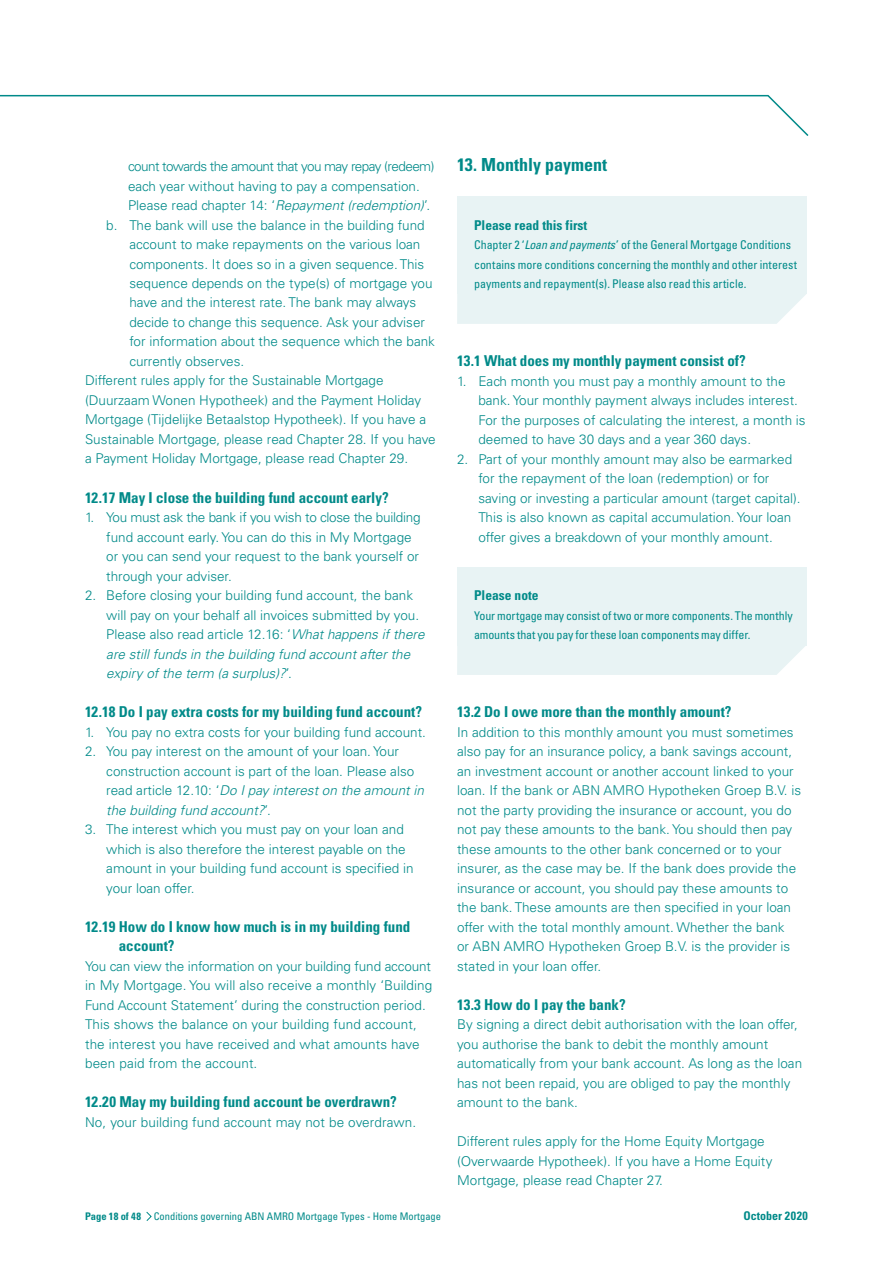
<style>
.page{position:relative;width:893px;height:1263px;background:#fff}
.page>*{position:absolute;margin:0;border:0;box-sizing:border-box;transform-origin:0 0}
.t1{font:700 condensed 18px "Univers LT Std";color:#008a89}
.t2{font:700 condensed 15px/19.5px "Univers LT Std";color:#008a89}
.t3{font:300 13.5px/19.5px "Univers LT Std";color:#008a89}
.t4{font:300 13.5px "Univers LT Std";letter-spacing:-.04em;color:#008a89}
.t5{font:700 condensed 13.5px "Univers LT Std";color:#008a89}
.t6{font:condensed 12px/19.5px "Univers LT Std";letter-spacing:-.005em;color:#008a89}
.t7{font:700 condensed 12px "Univers LT Std";color:#008a89}
.t8{font:condensed 10.5px "Univers LT Std";color:#008a89}
.s1{font-style:italic}
.s2{font-weight:700}
</style>
<div class="page">
<svg style="left:0;top:94px;width:809px;height:42px"></svg>
<svg style="left:146px;top:1211px;width:6px;height:10px"></svg>
<div style="left:457px;top:196px;width:349px;height:98px;background:#e8f3f4"></div>
<div style="left:457px;top:294px;width:349px;height:30px;background:#e8f3f4"></div>
<div style="left:457px;top:567px;width:349px;height:78px;background:#e8f3f4"></div>
<div style="left:457px;top:645px;width:349px;height:30px;background:#e8f3f4"></div>
<p class="t4" style="left:128px;top:158px;width:308px">count towards the amount that you may repay (redeem)</p>
<p class="t3" style="left:128px;top:176px;width:293px">each year without having to pay a compensation.</p>
<p class="t3" style="left:128px;top:195px;width:304px">Please read chapter 14: ‘<span class="s1">Repayment (redemption)</span>’.</p>
<p class="t3" style="left:106px;top:215px;width:320px">b. The bank will use the balance in the building fund</p>
<p class="t3" style="left:129px;top:234px;width:293px">account to make repayments on the various loan</p>
<p class="t3" style="left:129px;top:254px;width:296px">components. It does so in a given sequence. This</p>
<p class="t3" style="left:129px;top:273px;width:305px">sequence depends on the type(s) of mortgage you</p>
<p class="t3" style="left:129px;top:293px;width:288px">have and the interest rate. The bank may always</p>
<p class="t3" style="left:129px;top:312px;width:297px">decide to change this sequence. Ask your adviser</p>
<p class="t3" style="left:129px;top:332px;width:307px">for information about the sequence which the bank</p>
<p class="t3" style="left:129px;top:351px;width:116px">currently observes.</p>
<p class="t3" style="left:85px;top:371px;width:300px">Different rules apply for the Sustainable Mortgage</p>
<p class="t3" style="left:85px;top:390px;width:338px">(Duurzaam Wonen Hypotheek) and the Payment Holiday</p>
<p class="t3" style="left:85px;top:410px;width:343px">Mortgage (Tijdelijke Betaalstop Hypotheek). If you have a</p>
<p class="t3" style="left:85px;top:429px;width:352px">Sustainable Mortgage, please read Chapter 28. If you have</p>
<p class="t3" style="left:85px;top:449px;width:325px">a Payment Holiday Mortgage, please read Chapter 29.</p>
<p class="t2" style="left:85px;top:487px;width:305px">12.17 May I close the building fund account early?</p>
<p class="t3" style="left:106px;top:507px;width:316px;text-indent:-21px">1. You must ask the bank if you wish to close the building fund account early. You can do this in My Mortgage or you can send your request to the bank yourself or through your adviser.</p>
<p class="t3" style="left:106px;top:585px;width:320px;text-indent:-21px">2. Before closing your building fund account, the bank will pay on your behalf all invoices submitted by you.<br>Please also read article 12.16: ‘<span class="s1">What happens if there are still funds in the building fund account after the expiry of the term (a surplus)?</span>’.</p>
<p class="t2" style="left:85px;top:702px;width:339px">12.18 Do I pay extra costs for my building fund account?</p>
<p class="t3" style="left:85px;top:722px;width:342px">1. You pay no extra costs for your building fund account.</p>
<p class="t3" style="left:106px;top:741px;width:319px;text-indent:-21px">2. You pay interest on the amount of your loan. Your construction account is part of the loan. Please also read article 12.10: ‘<span class="s1">Do I pay interest on the amount in the building fund account?</span>’.</p>
<p class="t3" style="left:106px;top:819px;width:309px;text-indent:-21px">3. The interest which you must pay on your loan and which is also therefore the interest payable on the amount in your building fund account is specified in your loan offer.</p>
<p class="t2" style="left:119px;top:916px;width:293px;text-indent:-34px">12.19 How do I know how much is in my building fund account?</p>
<p class="t3" style="left:85px;top:956px;width:349px">You can view the information on your building fund account in My Mortgage. You will also receive a monthly ‘Building Fund Account Statement’ during the construction period.<br>This shows the balance on your building fund account, the interest you have received and what amounts have been paid from the account.</p>
<p class="t2" style="left:85px;top:1092px;width:313px">12.20 May my building fund account be overdrawn?</p>
<p class="t3" style="left:85px;top:1112px;width:333px">No, your building fund account may not be overdrawn.</p>
<h1 class="t1" style="left:457px;top:154px;width:152px">13. Monthly payment</h1>
<p class="t5" style="left:474px;top:216px;width:115px">Please read this first</p>
<p class="t6" style="left:474px;top:235px;width:324px">Chapter 2 ‘<span class="s1">Loan and payments</span>’ of the General Mortgage Conditions contains more conditions concerning the monthly and other interest payments and repayment(s). Please also read this article.</p>
<p class="t2" style="left:457px;top:351px;width:290px">13.1 What does my monthly payment consist of?</p>
<p class="t3" style="left:478px;top:371px;width:329px;text-indent:-21px">1. Each month you must pay a monthly amount to the bank. Your monthly payment always includes interest.<br>For the purposes of calculating the interest, a month is deemed to have 30 days and a year 360 days.</p>
<p class="t3" style="left:478px;top:449px;width:324px;text-indent:-21px">2. Part of your monthly amount may also be earmarked for the repayment of the loan (redemption) or for saving or investing a particular amount (target capital).<br>This is also known as capital accumulation. Your loan offer gives a breakdown of your monthly amount.</p>
<p class="t5" style="left:474px;top:587px;width:66px">Please note</p>
<p class="t6" style="left:474px;top:605px;width:320px">Your mortgage may consist of two or more components. The monthly amounts that you pay for these loan components may differ.</p>
<p class="t2" style="left:457px;top:702px;width:276px">13.2 Do I owe more than the monthly amount?</p>
<p class="t3" style="left:457px;top:722px;width:345px">In addition to this monthly amount you must sometimes also pay for an insurance policy, a bank savings account, an investment account or another account linked to your loan. If the bank or ABN AMRO Hypotheken Groep B.V. is not the party providing the insurance or account, you do not pay these amounts to the bank. You should then pay these amounts to the other bank concerned or to your insurer, as the case may be. If the bank does provide the insurance or account, you should pay these amounts to the bank. These amounts are then specified in your loan offer with the total monthly amount. Whether the bank<br>or ABN AMRO Hypotheken Groep B.V. is the provider is stated in your loan offer.</p>
<p class="t2" style="left:457px;top:994px;width:170px">13.3 How do I pay the bank?</p>
<p class="t3" style="left:457px;top:1014px;width:347px">By signing a direct debit authorisation with the loan offer, you authorise the bank to debit the monthly amount automatically from your bank account. As long as the loan has not been repaid, you are obliged to pay the monthly amount to the bank.</p>
<p class="t3" style="left:457px;top:1131px;width:317px">Different rules apply for the Home Equity Mortgage (Overwaarde Hypotheek). If you have a Home Equity<br>Mortgage, please read Chapter 27.</p>
<p class="t8" style="left:85px;top:1209px;width:358px"><span class="s2">Page 18 of 48</span> Conditions governing ABN AMRO Mortgage Types - Home Mortgage</p>
<p class="t7" style="left:743px;top:1208px;width:66px">October 2020</p>
</div>
